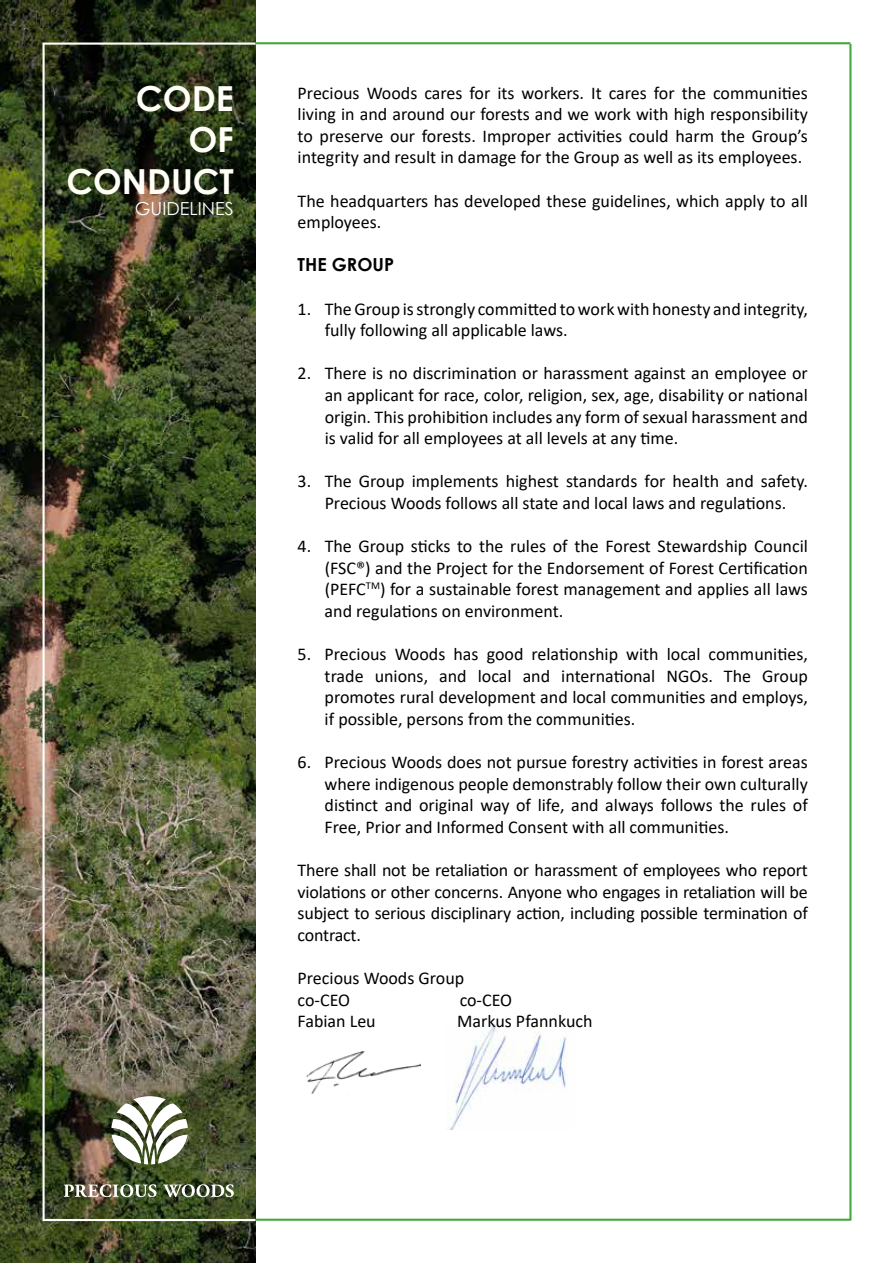
<style>
.page{position:relative;width:893px;height:1263px;background:#fff}
.page>*{position:absolute;margin:0;border:0;box-sizing:border-box;transform-origin:0 0}
.t1{font:700 34.5px/41.4px "Century Gothic";color:#fffef7;text-align:right}
.t2{font:18px/21.6px "Calibri";color:#000;text-align:justify}
.t3{font:18px "Century Gothic";color:#fffffe}
.t4{font:700 18px "Century Gothic";color:#010201}
</style>
<div class="page">
<img style="left:448px;top:1024px;width:119px;height:105px">
<img style="left:0;top:0;width:255px;height:1263px">
<svg style="left:64px;top:1184px;width:93px;height:13px"></svg>
<svg style="left:163px;top:1184px;width:71px;height:13px"></svg>
<svg style="left:111px;top:1096px;width:77px;height:68px"></svg>
<hr style="left:255px;top:1219px;width:595px;height:2px;background:#46a93d">
<hr style="left:255px;top:42px;width:595px;height:2px;background:#46a93d">
<hr style="left:849px;top:44px;width:2px;height:1176px;background:#46a93d">
<img style="left:306px;top:1051px;width:114px;height:43px">
<h1 class="t1" style="left:67px;top:76px;width:169px">CODE<br>OF<br>CONDUCT</h1>
<p class="t3" style="left:135px;top:196px;width:100px">GUIDELINES</p>
<p class="t2" style="left:298px;top:81px;width:512px">Precious Woods cares for its workers. It cares for the communities living in and around our forests and we work with high responsibility to preserve our forests. Improper activities could harm the Group’s integrity and result in damage for the Group as well as its employees.</p>
<p class="t2" style="left:298px;top:189px;width:512px">The headquarters has developed these guidelines, which apply to all employees.</p>
<p class="t4" style="left:298px;top:251px;width:98px">THE GROUP</p>
<p class="t2" style="left:325px;top:297px;width:485px;text-indent:-27px">1. The Group is strongly committed to work with honesty and integrity, fully following all applicable laws.</p>
<p class="t2" style="left:325px;top:362px;width:485px;text-indent:-27px">2. There is no discrimination or harassment against an employee or an applicant for race, color, religion, sex, age, disability or national origin. This prohibition includes any form of sexual harassment and is valid for all employees at all levels at any time.</p>
<p class="t2" style="left:298px;top:470px;width:512px;text-align:center">3. The Group implements highest standards for health and safety.<br>Precious Woods follows all state and local laws and regulations.</p>
<p class="t2" style="left:325px;top:535px;width:485px;text-indent:-27px">4. The Group sticks to the rules of the Forest Stewardship Council (FSC®) and the Project for the Endorsement of Forest Certification (PEFC<sup>TM</sup>) for a sustainable forest management and applies all laws and regulations on environment.</p>
<p class="t2" style="left:325px;top:643px;width:485px;text-indent:-27px">5. Precious Woods has good relationship with local communities, trade unions, and local and international NGOs. The Group promotes rural development and local communities and employs, if possible, persons from the communities.</p>
<p class="t2" style="left:325px;top:751px;width:485px;text-indent:-27px">6. Precious Woods does not pursue forestry activities in forest areas where indigenous people demonstrably follow their own culturally distinct and original way of life, and always follows the rules of Free, Prior and Informed Consent with all communities.</p>
<p class="t2" style="left:298px;top:859px;width:512px">There shall not be retaliation or harassment of employees who report violations or other concerns. Anyone who engages in retaliation will be subject to serious disciplinary action, including possible termination of contract.</p>
<p class="t2" style="left:298px;top:967px;width:168px">Precious Woods Group co-CEO</p>
<p class="t2" style="left:460px;top:989px;width:54px">co-CEO</p>
<p class="t2" style="left:298px;top:1010px;width:80px">Fabian Leu</p>
<p class="t2" style="left:457px;top:1010px;width:137px">Markus Pfannkuch</p>
</div>
